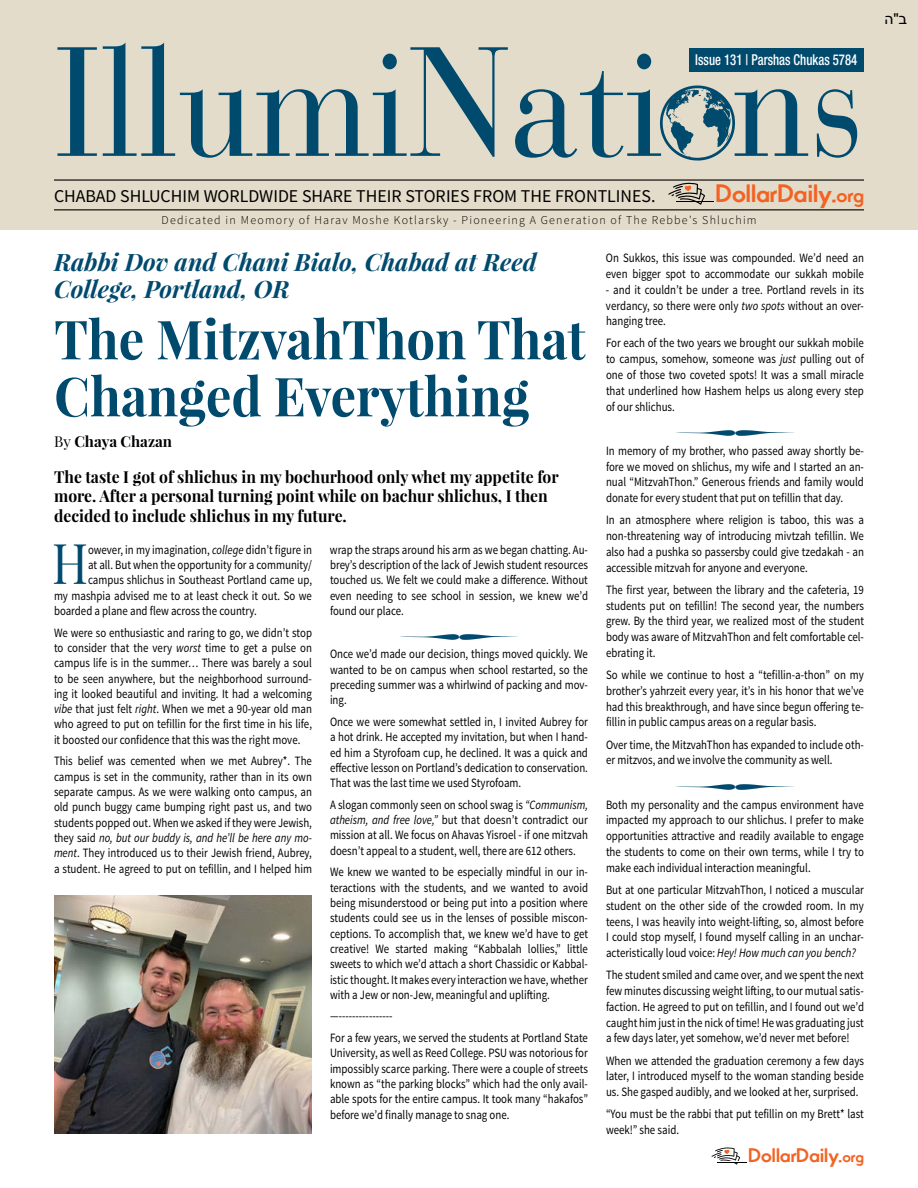
<style>
.page{position:relative;width:918px;height:1188px;background:#fff}
.page>*{position:absolute;margin:0;border:0;box-sizing:border-box;transform-origin:0 0}
.t1{font:154.2px "Bauer Bodoni Std";color:#004a6e;scale:.9 1}
.t2{font:55.95px "Playfair Display";color:#004a6e;scale:.85 1}
.t3{font:700 54px/57px "Playfair Display";color:#004a6e;scale:.94 1}
.t4{font:italic 700 24px/27px "Playfair Display";color:#004a6e}
.t5{font:700 24px "Movement";letter-spacing:-.005em;color:#f26323}
.t6{font:700 18.6px "Movement";letter-spacing:-.005em;color:#f26323}
.t7{font:18px "Source Sans Pro";color:#000}
.t8{font:700 16.5px/19.8px "Playfair Display";color:#000;scale:.95 1}
.t9{font:500 condensed 15px "Helvetica Neue LT Std";color:#fff;scale:.85 1}
.t10{font:700 15px "Playfair Display";color:#000}
.t11{font:15px "Arial";color:#000}
.t12{font:12.75px/15.3px "Source Sans Pro";color:#000;text-align:justify;scale:.85 1}
.t13{font:300 12px "Source Sans Pro";letter-spacing:.1em;color:#000}
.s1{color:#e4dcca}
.s2{font-size:19.05px}
.s3{font-weight:400}
.s4{font-style:italic}
.s5{font-size:14.85px}
</style>
<div class="page">
<div style="left:0;top:0;width:918px;height:230px;background:#e4dcca"></div>
<hr style="left:54px;top:179px;width:810px;height:2px;background:#000">
<hr style="left:54px;top:209px;width:810px;height:1px;background:#000">
<svg style="left:668px;top:183px;width:37px;height:22px"></svg>
<hr style="left:676px;top:201px;width:37px;height:1px;background:#000">
<svg style="left:712px;top:1147px;width:28px;height:18px"></svg>
<hr style="left:717px;top:1161px;width:30px;height:1px;background:#fff">
<hr style="left:717px;top:1162px;width:30px;height:1px;background:#000">
<svg style="left:660px;top:85px;width:75px;height:76px"></svg>
<div style="left:689px;top:48px;width:175px;height:24px;background:#004a6e"></div>
<img style="left:54px;top:895px;width:258px;height:239px">
<h1 class="t1" style="left:54px;top:11px;width:902px">IllumiNati<span class="s1">o</span>ns</h1>
<h3 class="t7" style="left:54px;top:185px;width:603px">CHABAD SHLUCHIM WORLDWIDE SHARE THEIR STORIES FROM THE FRONTLINES.</h3>
<p class="t9" style="left:695px;top:51px;width:192px">Issue 131 | Parshas Chukas 5784</p>
<h3 class="t5" style="left:716px;top:178px;width:150px">DollarDaily.<span class="s2">org</span></h3>
<p class="t13" style="left:162px;top:213px;width:597px">Dedicated in Meomory of Harav Moshe Kotlarsky - Pioneering A Generation of The Rebbe's Shluchim</p>
<h3 class="t4" style="left:54px;top:248px;width:484px">Rabbi Dov and Chani Bialo, Chabad at Reed<br>College, Portland, OR</h3>
<h3 class="t3" style="left:54px;top:310px;width:567px">The MitzvahThon That<br>Changed Everything</h3>
<p class="t10" style="left:54px;top:432px;width:119px"><span class="s3">By</span> Chaya Chazan</p>
<p class="t8" style="left:54px;top:466px;width:533px">The taste I got of shlichus in my bochurhood only whet my appetite for more. After a personal turning point while on bachur shlichus, I then decided to include shlichus in my future.</p>
<h2 class="t2" style="left:52px;top:528px;width:44px">H</h2>
<p class="t12" style="left:88px;top:542px;width:265px">owever, in my imagination, <span class="s4">college</span> didn’t figure in</p>
<p class="t12" style="left:88px;top:557px;width:265px">at all. But when the opportunity for a community/</p>
<p class="t12" style="left:88px;top:573px;width:265px">campus shlichus in Southeast Portland came up,</p>
<p class="t12" style="left:54px;top:588px;width:305px">my mashpia advised me to at least check it out. So we</p>
<p class="t12" style="left:54px;top:603px;width:240px">boarded a plane and flew across the country.</p>
<p class="t12" style="left:54px;top:625px;width:305px">We were so enthusiastic and raring to go, we didn’t stop to consider that the very <span class="s4">worst</span> time to get a pulse on campus life is in the summer… There was barely a soul to be seen anywhere, but the neighborhood surround&shy;ing it looked beautiful and inviting. It had a welcoming <span class="s4">vibe</span> that just felt <span class="s4">right</span>. When we met a 90-year old man who agreed to put on tefillin for the first time in his life, it boosted our confidence that this was the right move.</p>
<p class="t12" style="left:54px;top:754px;width:305px">This belief was cemented when we met Aubrey*. The campus is set in the community, rather than in its own separate campus. As we were walking onto campus, an old punch buggy came bumping right past us, and two students popped out. When we asked if they were Jewish, they said <span class="s4">no, but our buddy is, and he’ll be here any mo&shy;ment</span>. They introduced us to their Jewish friend, Aubrey, a student. He agreed to put on tefillin, and I helped him</p>
<p class="t12" style="left:330px;top:542px;width:305px">wrap the straps around his arm as we began chatting. Au&shy;brey’s description of the lack of Jewish student resources touched us. We felt we could make a difference. Without even needing to see school in session, we knew we’d found our place.</p>
<p class="t12" style="left:330px;top:647px;width:305px">Once we’d made our decision, things moved quickly. We wanted to be on campus when school restarted, so the preceding summer was a whirlwind of packing and mov-</p>
<p class="t12" style="left:330px;top:689px;width:305px;line-height:21.8px">ing.<br>Once we were somewhat settled in, I invited Aubrey for</p>
<p class="t12" style="left:330px;top:730px;width:305px">a hot drink. He accepted my invitation, but when I hand&shy;ed him a Styrofoam cup, he declined. It was a quick and effective lesson on Portland’s dedication to conservation.<br>That was the last time we used Styrofoam.</p>
<p class="t12" style="left:330px;top:797px;width:305px">A slogan commonly seen on school swag is <span class="s4">“Communism, atheism, and free love,”</span> but that doesn’t contradict our mission at all. We focus on Ahavas Yisroel - if one mitzvah doesn’t appeal to a student, well, there are 612 others.</p>
<p class="t12" style="left:330px;top:865px;width:305px">We knew we wanted to be especially mindful in our in&shy;teractions with the students, and we wanted to avoid being misunderstood or being put into a position where students could see us in the lenses of possible miscon&shy;ceptions. To accomplish that, we knew we’d have to get creative! We started making “Kabbalah lollies,” little sweets to which we’d attach a short Chassidic or Kabbal&shy;istic thought. It makes every interaction we have, whether with a Jew or non-Jew, meaningful and uplifting.</p>
<p class="t12" style="left:330px;top:1006px;width:305px;line-height:21.8px">—----------------<br>For a few years, we served the students at Portland State</p>
<p class="t12" style="left:330px;top:1046px;width:305px">University, as well as Reed College. PSU was notorious for impossibly scarce parking. There were a couple of streets known as “the parking blocks” which had the only avail&shy;able spots for the entire campus. It took many “hakafos” before we’d finally manage to snag one.</p>
<p class="t12" style="left:606px;top:250px;width:305px;line-height:15.8px">On Sukkos, this issue was compounded. We’d need an even bigger spot to accommodate our sukkah mobile</p>
<p class="t12" style="left:606px;top:282px;width:305px;line-height:15.8px">- and it couldn’t be under a tree. Portland revels in its verdancy, so there were only <span class="s4">two spots</span> without an over&shy;hanging tree.</p>
<p class="t12" style="left:606px;top:336px;width:305px;line-height:15.8px">For each of the two years we brought our sukkah mobile to campus, somehow, someone was <span class="s4">just</span> pulling out of one of those two coveted spots! It was a small miracle that underlined how Hashem helps us along every step of our shlichus.</p>
<p class="t12" style="left:606px;top:443px;width:305px">In memory of my brother, who passed away shortly be-</p>
<p class="t12" style="left:606px;top:459px;width:305px;line-height:15.8px">fore we moved on shlichus, my wife and I started an an&shy;nual “MitzvahThon.” Generous friends and family would donate for every student that put on tefillin that day.</p>
<p class="t12" style="left:606px;top:512px;width:305px;line-height:15.8px">In an atmosphere where religion is taboo, this was a non-threatening way of introducing mivtzah tefillin. We also had a pushka so passersby could give tzedakah - an accessible mitzvah for anyone and everyone.</p>
<p class="t12" style="left:606px;top:582px;width:305px;line-height:15.8px">The first year, between the library and the cafeteria, 19 students put on tefillin! The second year, the numbers grew. By the third year, we realized most of the student body was aware of MitzvahThon and felt comfortable cel&shy;ebrating it.</p>
<p class="t12" style="left:606px;top:667px;width:305px;line-height:15.8px">So while we continue to host a “tefillin-a-thon” on my brother’s yahrzeit every year, it’s in his honor that we’ve had this breakthrough, and have since begun offering te&shy;fillin in public campus areas on a regular basis.</p>
<p class="t12" style="left:606px;top:737px;width:305px;line-height:15.8px">Over time, the MitzvahThon has expanded to include oth&shy;er mitzvos, and we involve the community as well.</p>
<p class="t12" style="left:606px;top:797px;width:305px;line-height:15.8px">Both my personality and the campus environment have impacted my approach to our shlichus. I prefer to make opportunities attractive and readily available to engage</p>
<p class="t12" style="left:606px;top:844px;width:305px;line-height:15.8px">the students to come on their own terms, while I try to make each individual interaction meaningful.</p>
<p class="t12" style="left:606px;top:882px;width:305px;line-height:15.8px">But at one particular MitzvahThon, I noticed a muscular student on the other side of the crowded room. In my teens, I was heavily into weight-lifting, so, almost before I could stop myself, I found myself calling in an unchar&shy;acteristically loud voice: <span class="s4">Hey! How much can you bench?</span></p>
<p class="t12" style="left:606px;top:967px;width:305px;line-height:15.8px">The student smiled and came over, and we spent the next few minutes discussing weight lifting, to our mutual satis&shy;faction. He agreed to put on tefillin, and I found out we’d caught him just in the nick of time! He was graduating just a few days later, yet somehow, we’d never met before!</p>
<p class="t12" style="left:606px;top:1053px;width:305px;line-height:15.8px">When we attended the graduation ceremony a few days later, I introduced myself to the woman standing beside us. She gasped audibly, and we looked at her, surprised.</p>
<p class="t12" style="left:606px;top:1106px;width:305px;line-height:15.8px">“You must be the rabbi that put tefillin on my Brett* last week!” she said.</p>
<h3 class="t6" style="left:749px;top:1144px;width:117px">DollarDaily.<span class="s5">org</span></h3>
<p class="t11" style="left:884px;top:9px;width:24px">ה ב"</p>
</div>
